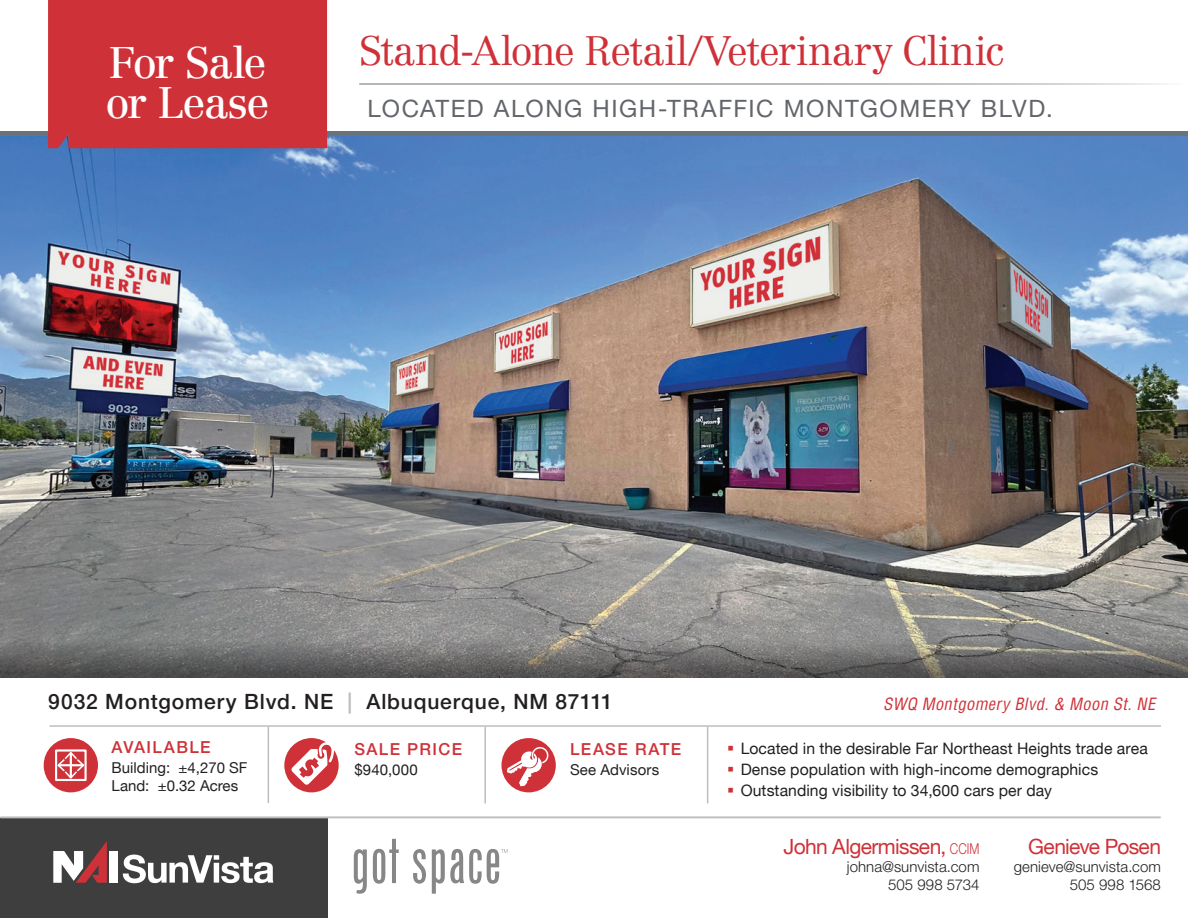
<style>
.page{position:relative;width:1188px;height:918px;background:#fff}
.page>*{position:absolute;margin:0;border:0;box-sizing:border-box;transform-origin:0 0}
.t1{font:43.5px/40.5px "Centennial LT Std";letter-spacing:-.045em;color:#fff}
.t2{font:300 40.5px "Centennial LT Std";letter-spacing:-.015em;color:#cf3138}
.t3{font:24px "Helvetica Neue LT Std";letter-spacing:.065em;color:#62656a}
.t4{font:500 21px "Helvetica Neue LT";letter-spacing:.04em;color:#231f20}
.t5{font:21px "Helvetica Neue LT";letter-spacing:-.03em;color:#cf3138}
.t6{font:italic condensed 16.5px "Helvetica";color:#cf3138}
.t7{font:500 16.5px "Helvetica Neue LT";letter-spacing:.08em;color:#cf3138}
.t8{font:15.75px/21.3px "Helvetica Neue LT";letter-spacing:.005em;color:#231f20}
.t9{font:300 15px/18px "Helvetica Neue LT Std";letter-spacing:.005em;color:#231f20;text-align:right}
.t10{font:15px/18px "Helvetica Neue LT";color:#231f20}
.s1{color:#bcbdc0}
.s2{font-family:"Helvetica Neue LT Std";font-weight:300;font-size:15px}
</style>
<div class="page">
<img style="left:0;top:136px;width:1188px;height:504px">
<svg style="left:0;top:640px;width:1188px;height:37px;background:#6c6b6a"></svg>
<div style="left:284px;top:738px;width:55px;height:54px;background:#cf3138;border-radius:50%"></div>
<svg style="left:291px;top:742px;width:43px;height:43px"></svg>
<hr style="left:50px;top:725px;width:1111px;height:2px;background:#bcbdc0">
<hr style="left:268px;top:727px;width:1px;height:76px;background:#bcbdc0">
<hr style="left:484px;top:727px;width:2px;height:76px;background:#bcbdc0">
<hr style="left:707px;top:727px;width:1px;height:76px;background:#bcbdc0">
<div style="left:44px;top:738px;width:54px;height:54px;background:#cf3138;border-radius:50%"></div>
<svg style="left:58px;top:752px;width:26px;height:26px"></svg>
<div style="left:55px;top:749px;width:32px;height:32px;border:2px solid #fff"></div>
<div style="left:501px;top:738px;width:55px;height:54px;background:#cf3138;border-radius:50%"></div>
<svg style="left:507px;top:746px;width:41px;height:40px"></svg>
<div style="left:0;top:818px;width:327px;height:100px;background:#3e3e3f"></div>
<div style="left:110px;top:851px;width:8px;height:32px;background:#fff"></div>
<svg style="left:53px;top:841px;width:54px;height:42px"></svg>
<svg style="left:123px;top:855px;width:150px;height:28px"></svg>
<svg style="left:354px;top:839px;width:153px;height:55px"></svg>
<hr style="left:1px;top:816px;width:1159px;height:2px;background:#bcbdc0">
<div style="left:0;top:131px;width:1188px;height:5px;background:#697379"></div>
<div style="left:48px;top:0;width:279px;height:148px;background:#cf3138"></div>
<hr style="left:359px;top:83px;width:825px;height:2px;background:#9d9fa2">
<h1 class="t1" style="left:105px;top:42px;width:166px">For Sale or Lease</h1>
<h2 class="t2" style="left:359px;top:27px;width:647px">Stand-Alone Retail/Veterinary Clinic</h2>
<h3 class="t3" style="left:368px;top:94px;width:687px">LOCATED ALONG HIGH-TRAFFIC MONTGOMERY BLVD.</h3>
<h3 class="t4" style="left:48px;top:689px;width:566px">9032 Montgomery Blvd. NE <span class="s1">|</span> Albuquerque, NM 87111</h3>
<p class="t7" style="left:112px;top:738px;width:100px">AVAILABLE</p>
<p class="t10" style="left:112px;top:759px;width:137px">Building: ±4,270 SF<br>Land: ±0.32 Acres</p>
<p class="t7" style="left:354px;top:740px;width:109px">SALE PRICE</p>
<p class="t10" style="left:354px;top:761px;width:65px">$940,000</p>
<p class="t7" style="left:570px;top:740px;width:113px">LEASE RATE</p>
<p class="t10" style="left:570px;top:761px;width:91px">See Advisors</p>
<p class="t6" style="left:883px;top:693px;width:278px">SWQ Montgomery Blvd.&amp; Moon St.NE</p>
<p class="t8" style="left:741px;top:737px;width:409px">Located in the desirable Far Northeast Heights trade area<br>Dense population with high-income demographics<br>Outstanding visibility to 34,600 cars per day</p>
<h3 class="t5" style="left:783px;top:834px;width:198px">John Algermissen, <span class="s2">CCIM</span></h3>
<p class="t9" style="left:847px;top:858px;width:134px">johna@sunvista.com<br>505 998 5734</p>
<h3 class="t5" style="left:1028px;top:834px;width:134px">Genieve Posen</h3>
<p class="t9" style="left:1014px;top:858px;width:149px">genieve@sunvista.com<br>505 998 1568</p>
</div>
